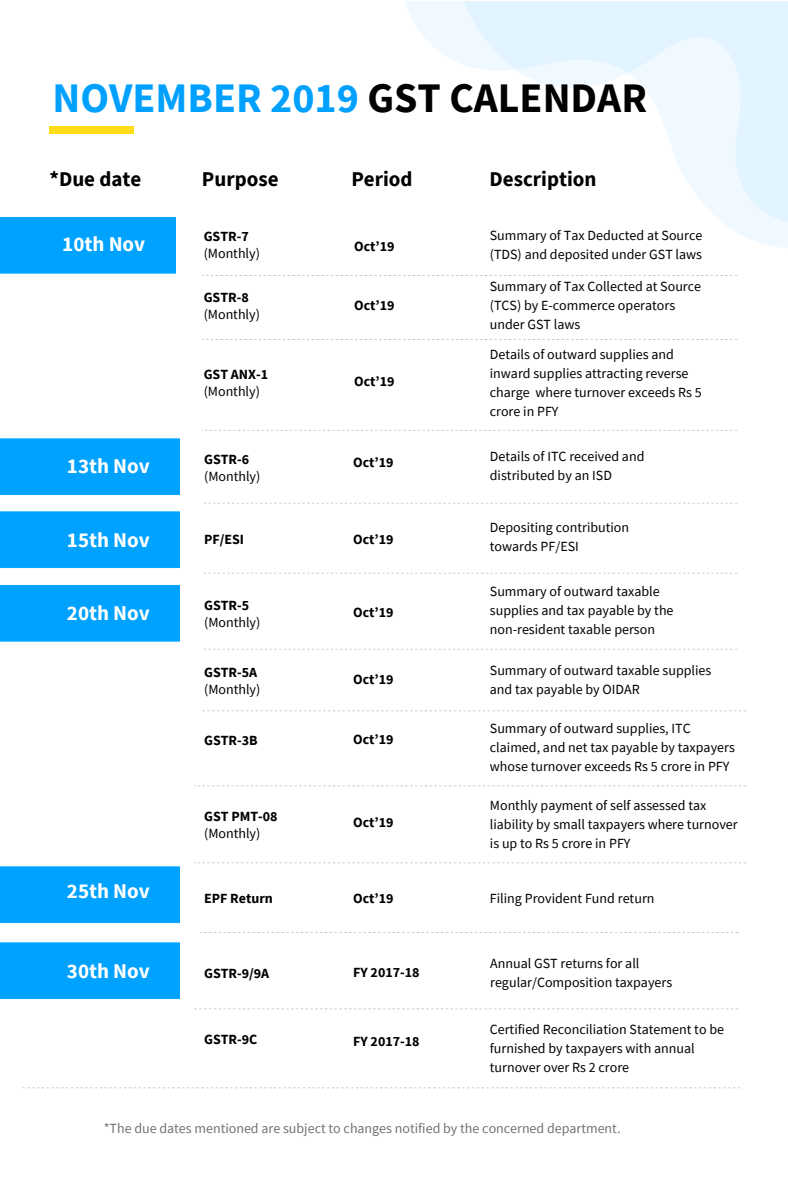
<style>
.page{position:relative;width:788px;height:1182px;background:#fff}
.page>*{position:absolute;margin:0;border:0;box-sizing:border-box;transform-origin:0 0}
.t1{font:700 42px "Source Sans Pro";color:#00a0ff}
.t2{font:700 21px "Source Sans Pro";color:#fff}
.t3{font:700 21px "Source Sans Pro";color:#000}
.t4{font:14px/19.1px "Source Sans Pro";color:#000}
.t5{font:700 14px "Source Sans Pro";color:#000}
.t6{font:14px "Source Sans Pro";color:#737373}
.s1{color:#000}
</style>
<div class="page">
<div style="left:0;top:216px;width:175px;height:58px;background:#00a2ff"></div>
<div style="left:0;top:438px;width:180px;height:58px;background:#00a2ff"></div>
<div style="left:0;top:511px;width:180px;height:58px;background:#00a2ff"></div>
<div style="left:0;top:584px;width:180px;height:58px;background:#00a2ff"></div>
<div style="left:0;top:866px;width:180px;height:58px;background:#00a2ff"></div>
<img style="left:202px;top:430px;width:536px;height:1px">
<img style="left:204px;top:648px;width:534px;height:2px">
<img style="left:202px;top:710px;width:545px;height:2px">
<img style="left:195px;top:862px;width:552px;height:2px">
<img style="left:22px;top:1087px;width:719px;height:2px">
<img style="left:204px;top:502px;width:534px;height:2px">
<div style="left:50px;top:126px;width:84px;height:8px;background:#ffde17"></div>
<div style="left:0;top:942px;width:180px;height:58px;background:#00a2ff"></div>
<img style="left:201px;top:932px;width:538px;height:1px">
<img style="left:202px;top:275px;width:536px;height:1px">
<img style="left:204px;top:572px;width:534px;height:2px">
<img style="left:202px;top:339px;width:536px;height:1px">
<img style="left:195px;top:785px;width:552px;height:2px">
<img style="left:195px;top:1008px;width:544px;height:2px">
<h1 class="t1" style="left:52px;top:70px;width:596px">NOVEMBER 2019 <span class="s1">GST CALENDAR</span></h1>
<h2 class="t3" style="left:49px;top:165px;width:93px">*Due date</h2>
<h2 class="t3" style="left:202px;top:165px;width:78px">Purpose</h2>
<h2 class="t3" style="left:351px;top:165px;width:63px">Period</h2>
<h2 class="t3" style="left:489px;top:165px;width:108px">Description</h2>
<h2 class="t2" style="left:62px;top:230px;width:84px">10th Nov</h2>
<p class="t5" style="left:204px;top:227px;width:46px">GSTR-7</p>
<p class="t4" style="left:204px;top:243px;width:58px">(Monthly)</p>
<p class="t5" style="left:204px;top:288px;width:46px">GSTR-8</p>
<p class="t4" style="left:204px;top:305px;width:58px">(Monthly)</p>
<p class="t5" style="left:354px;top:237px;width:42px">Oct’19</p>
<p class="t4" style="left:490px;top:226px;width:214px">Summary of Tax Deducted at Source (TDS) and deposited under GST laws</p>
<p class="t5" style="left:354px;top:296px;width:42px">Oct’19</p>
<p class="t4" style="left:490px;top:277px;width:213px">Summary of Tax Collected at Source (TCS) by E-commerce operators under GST laws</p>
<p class="t5" style="left:204px;top:365px;width:66px">GST ANX-1</p>
<p class="t4" style="left:204px;top:381px;width:58px">(Monthly)</p>
<p class="t5" style="left:354px;top:372px;width:42px">Oct’19</p>
<p class="t4" style="left:490px;top:345px;width:213px">Details of outward supplies and inward supplies attracting reverse charge where turnover exceeds Rs 5 crore in PFY</p>
<h2 class="t2" style="left:67px;top:452px;width:84px">13th Nov</h2>
<p class="t5" style="left:204px;top:450px;width:46px">GSTR-6</p>
<p class="t4" style="left:204px;top:466px;width:58px">(Monthly)</p>
<p class="t5" style="left:353px;top:453px;width:42px">Oct’19</p>
<h2 class="t2" style="left:67px;top:526px;width:84px">15th Nov</h2>
<p class="t5" style="left:204px;top:529px;width:41px">PF/ESI</p>
<p class="t5" style="left:353px;top:530px;width:42px">Oct’19</p>
<h2 class="t2" style="left:67px;top:599px;width:84px">20th Nov</h2>
<p class="t5" style="left:204px;top:596px;width:46px">GSTR-5</p>
<p class="t4" style="left:204px;top:612px;width:58px">(Monthly)</p>
<p class="t5" style="left:204px;top:663px;width:54px">GSTR-5A</p>
<p class="t4" style="left:204px;top:679px;width:58px">(Monthly)</p>
<p class="t5" style="left:204px;top:731px;width:55px">GSTR-3B</p>
<p class="t5" style="left:353px;top:603px;width:42px">Oct’19</p>
<p class="t5" style="left:353px;top:670px;width:42px">Oct’19</p>
<p class="t5" style="left:353px;top:730px;width:42px">Oct’19</p>
<p class="t4" style="left:490px;top:446px;width:156px">Details of ITC received and distributed by an ISD</p>
<p class="t4" style="left:490px;top:517px;width:141px">Depositing contribution towards PF/ESI</p>
<p class="t4" style="left:490px;top:581px;width:185px">Summary of outward taxable supplies and tax payable by the non-resident taxable person</p>
<p class="t4" style="left:490px;top:660px;width:223px">Summary of outward taxable supplies and tax payable by OIDAR</p>
<p class="t4" style="left:490px;top:718px;width:246px">Summary of outward supplies, ITC claimed, and net tax payable by taxpayers whose turnover exceeds Rs 5 crore in PFY</p>
<p class="t5" style="left:204px;top:807px;width:75px">GST PMT-08</p>
<p class="t4" style="left:204px;top:823px;width:58px">(Monthly)</p>
<p class="t5" style="left:353px;top:812px;width:42px">Oct’19</p>
<p class="t4" style="left:490px;top:795px;width:249px">Monthly payment of self assessed tax liability by small taxpayers where turnover is up to Rs 5 crore in PFY</p>
<h2 class="t2" style="left:67px;top:877px;width:84px">25th Nov</h2>
<p class="t5" style="left:204px;top:888px;width:70px">EPF Return</p>
<p class="t5" style="left:353px;top:888px;width:42px">Oct’19</p>
<p class="t4" style="left:490px;top:888px;width:166px">Filing Provident Fund return</p>
<h2 class="t2" style="left:67px;top:956px;width:84px">30th Nov</h2>
<p class="t5" style="left:204px;top:963px;width:67px">GSTR-9/9A</p>
<p class="t4" style="left:490px;top:953px;width:183px">Annual GST returns for all regular/Composition taxpayers</p>
<p class="t5" style="left:353px;top:963px;width:68px">FY 2017-18</p>
<p class="t5" style="left:204px;top:1030px;width:55px">GSTR-9C</p>
<p class="t4" style="left:490px;top:1019px;width:236px">Certified Reconciliation Statement to be furnished by taxpayers with annual turnover over Rs 2 crore</p>
<p class="t5" style="left:353px;top:1031px;width:68px">FY 2017-18</p>
<p class="t6" style="left:104px;top:1119px;width:518px">*The due dates mentioned are subject to changes notified by the concerned department.</p>
</div>
